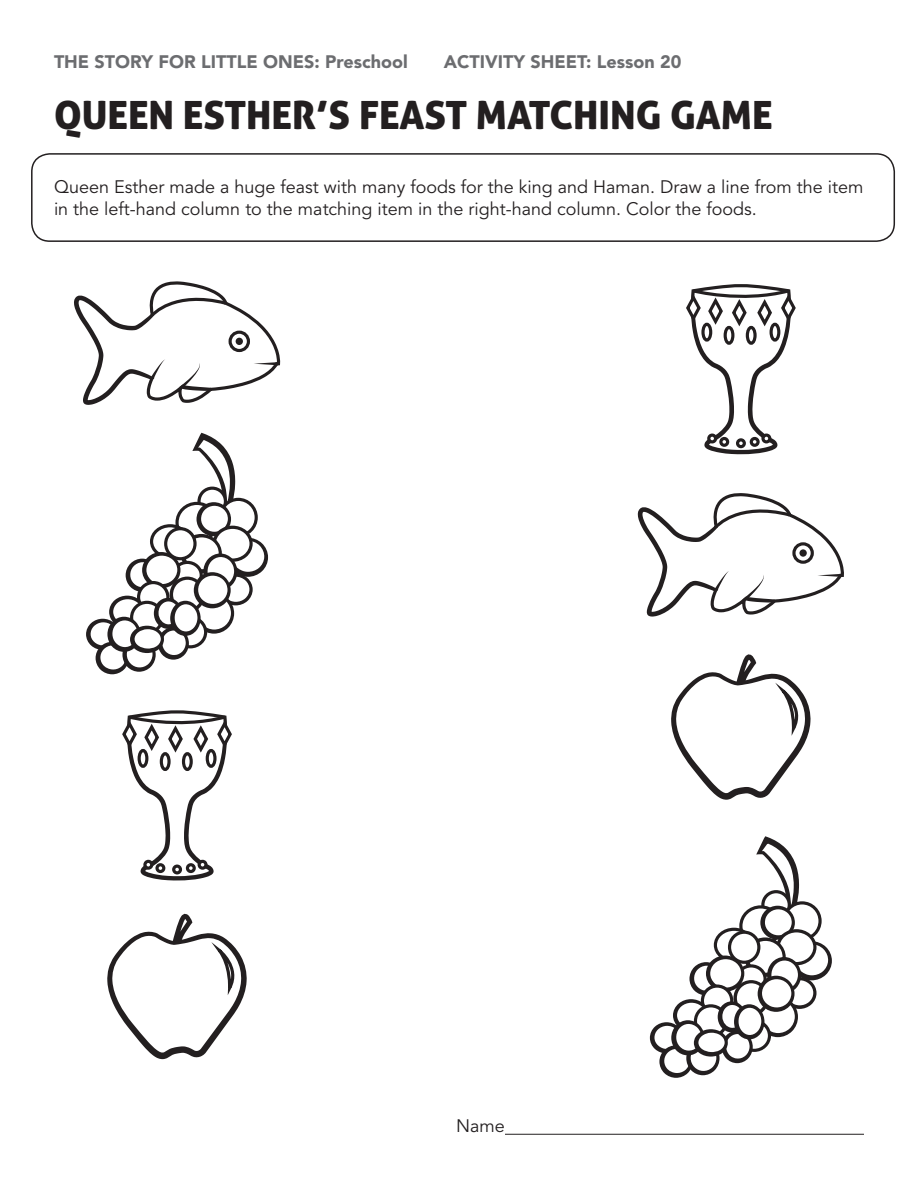
<style>
.page{position:relative;width:918px;height:1188px;background:#fff}
.page>*{position:absolute;margin:0;border:0;box-sizing:border-box;transform-origin:0 0}
.t1{font:39px "Aller Display";color:#231f20}
.t2{font:18px/21.6px "Avenir LT Std";color:#231f20}
.t3{font:900 18px "Avenir LT Std";color:#6c6d70}
</style>
<div class="page">
<hr style="left:505px;top:1134px;width:359px;height:1px;background:#231f20">
<div style="left:31px;top:153px;width:864px;height:89px;border:2px solid #231f20;border-radius:18px"></div>
<svg style="left:74px;top:281px;width:206px;height:124px"></svg>
<svg style="left:638px;top:493px;width:206px;height:124px"></svg>
<svg style="left:86px;top:433px;width:182px;height:241px"></svg>
<svg style="left:650px;top:836px;width:182px;height:242px"></svg>
<svg style="left:122px;top:710px;width:110px;height:171px"></svg>
<svg style="left:686px;top:284px;width:110px;height:170px"></svg>
<svg style="left:107px;top:913px;width:140px;height:146px"></svg>
<svg style="left:671px;top:654px;width:140px;height:146px"></svg>
<p class="t3" style="left:54px;top:50px;width:355px">THE STORY FOR LITTLE ONES: Preschool</p>
<p class="t3" style="left:444px;top:50px;width:239px">ACTIVITY SHEET: Lesson 20</p>
<h1 class="t1" style="left:54px;top:90px;width:720px">QUEEN ESTHER’S FEAST MATCHING GAME</h1>
<p class="t2" style="left:54px;top:177px;width:811px">Queen Esther made a huge feast with many foods for the king and Haman. Draw a line from the item in the left-hand column to the matching item in the right-hand column. Color the foods.</p>
<p class="t2" style="left:456px;top:1116px;width:50px">Name</p>
</div>
